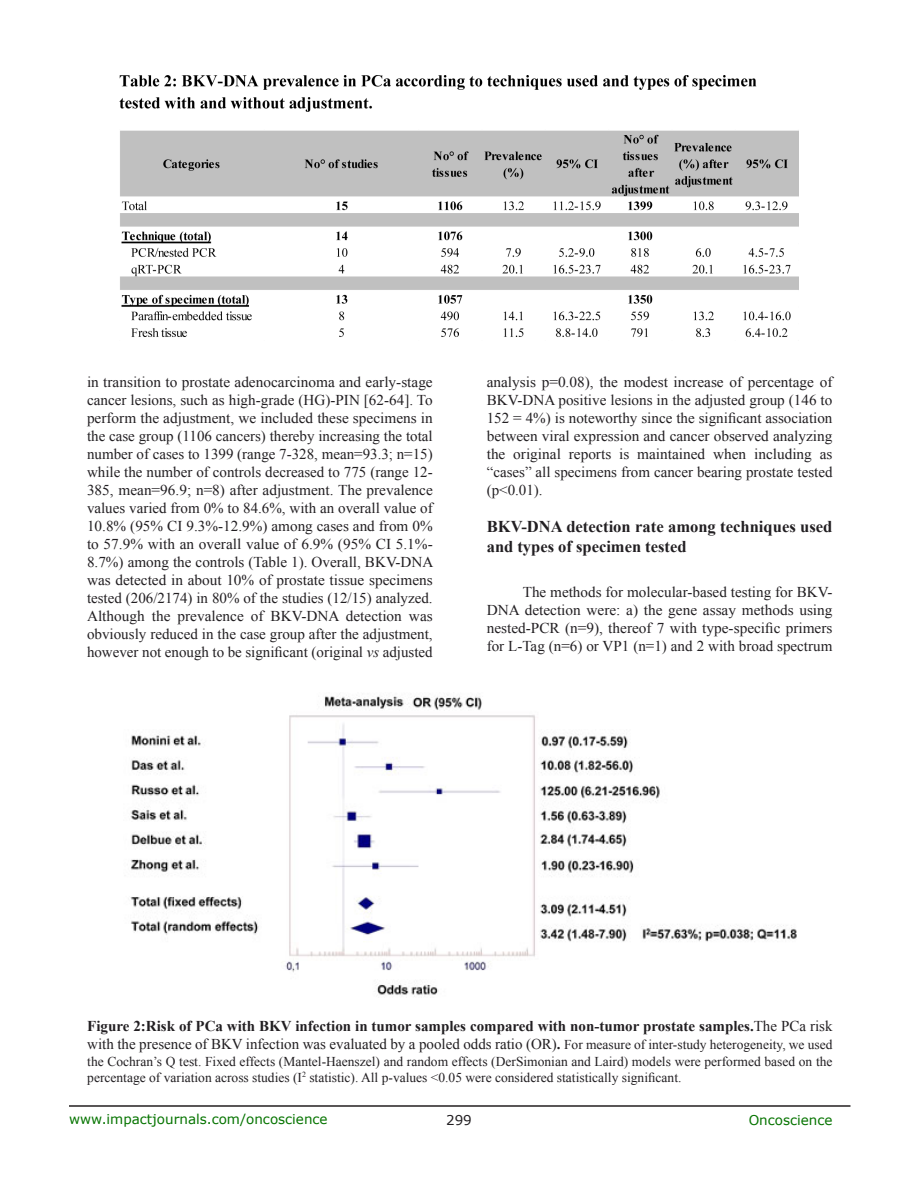
<style>
.page{position:relative;width:918px;height:1188px;background:#fff}
.page>*{position:absolute;margin:0;border:0;box-sizing:border-box;transform-origin:0 0}
.SubHeading{font:700 16.5px/19.8px "Times New Roman";color:#221f22}
.BodyText{font:15px/18px "Times New Roman";color:#221f22;text-align:justify}
.FigureText{font:700 15px/18px "Times New Roman";color:#221f22}
.FigureText-2{font:13.5px/16.2px "Times New Roman";color:#221f22}
.t1{font:13.5px "Verdana";color:#067400}
.t2{font:13.5px "Verdana";color:#221f22}
.s1{font-style:italic}
.s2{font-weight:400}
.s3{font-weight:400;font-size:13.5px}
</style>
<div class="page">
<hr style="left:69px;top:1105px;width:781px;height:2px;background:#231f20">
<img style="left:130px;top:696px;width:667px;height:301px">
<img style="left:119px;top:76px;width:680px;height:261px">
<p class="BodyText" style="left:87px;top:372px;width:348px">in transition to prostate adenocarcinoma and early-stage cancer lesions, such as high-grade (HG)-PIN [62-64]. To perform the adjustment, we included these specimens in the case group (1106 cancers) thereby increasing the total number of cases to 1399 (range 7-328, mean=93.3; n=15) while the number of controls decreased to 775 (range 12- 385, mean=96.9; n=8) after adjustment. The prevalence values varied from 0% to 84.6%, with an overall value of 10.8% (95% CI 9.3%-12.9%) among cases and from 0% to 57.9% with an overall value of 6.9% (95% CI 5.1%- 8.7%) among the controls (Table 1). Overall, BKV-DNA was detected in about 10% of prostate tissue specimens tested (206/2174) in 80% of the studies (12/15) analyzed.<br>Although the prevalence of BKV-DNA detection was obviously reduced in the case group after the adjustment, however not enough to be significant (original <span class="s1">vs</span> adjusted</p>
<p class="BodyText" style="left:487px;top:372px;width:347px">analysis p=0.08), the modest increase of percentage of BKV-DNA positive lesions in the adjusted group (146 to 152 = 4%) is noteworthy since the significant association between viral expression and cancer observed analyzing the original reports is maintained when including as “cases” all specimens from cancer bearing prostate tested (p&lt;0.01).</p>
<p class="SubHeading" style="left:487px;top:517px;width:347px">BKV-DNA detection rate among techniques used and types of specimen tested</p>
<p class="BodyText" style="left:487px;top:583px;width:347px;text-indent:36px">The methods for molecular-based testing for BKV-DNA detection were: a) the gene assay methods using nested-PCR (n=9), thereof 7 with type-specific primers for L-Tag (n=6) or VP1 (n=1) and 2 with broad spectrum</p>
<p class="FigureText" style="left:87px;top:1017px;width:747px">Figure 2:Risk of PCa with BKV infection in tumor samples compared with non-tumor prostate samples.<span class="s2">The PCa risk with the presence of BKV infection was evaluated by a pooled odds ratio (OR)</span>. <span class="s3">For measure of inter-study heterogeneity, we used</span></p>
<p class="FigureText-2" style="left:87px;top:1053px;width:747px">the Cochran’s Q test. Fixed effects (Mantel-Haenszel) and random effects (DerSimonian and Laird) models were performed based on the percentage of variation across studies (I<sup>2</sup> statistic). All p-values &lt;0.05 were considered statistically significant.</p>
<p class="t1" style="left:69px;top:1110px;width:260px">www.impactjournals.com/oncoscience</p>
<p class="t2" style="left:446px;top:1111px;width:27px">299</p>
<p class="t1" style="left:749px;top:1111px;width:85px">Oncoscience</p>
</div>
